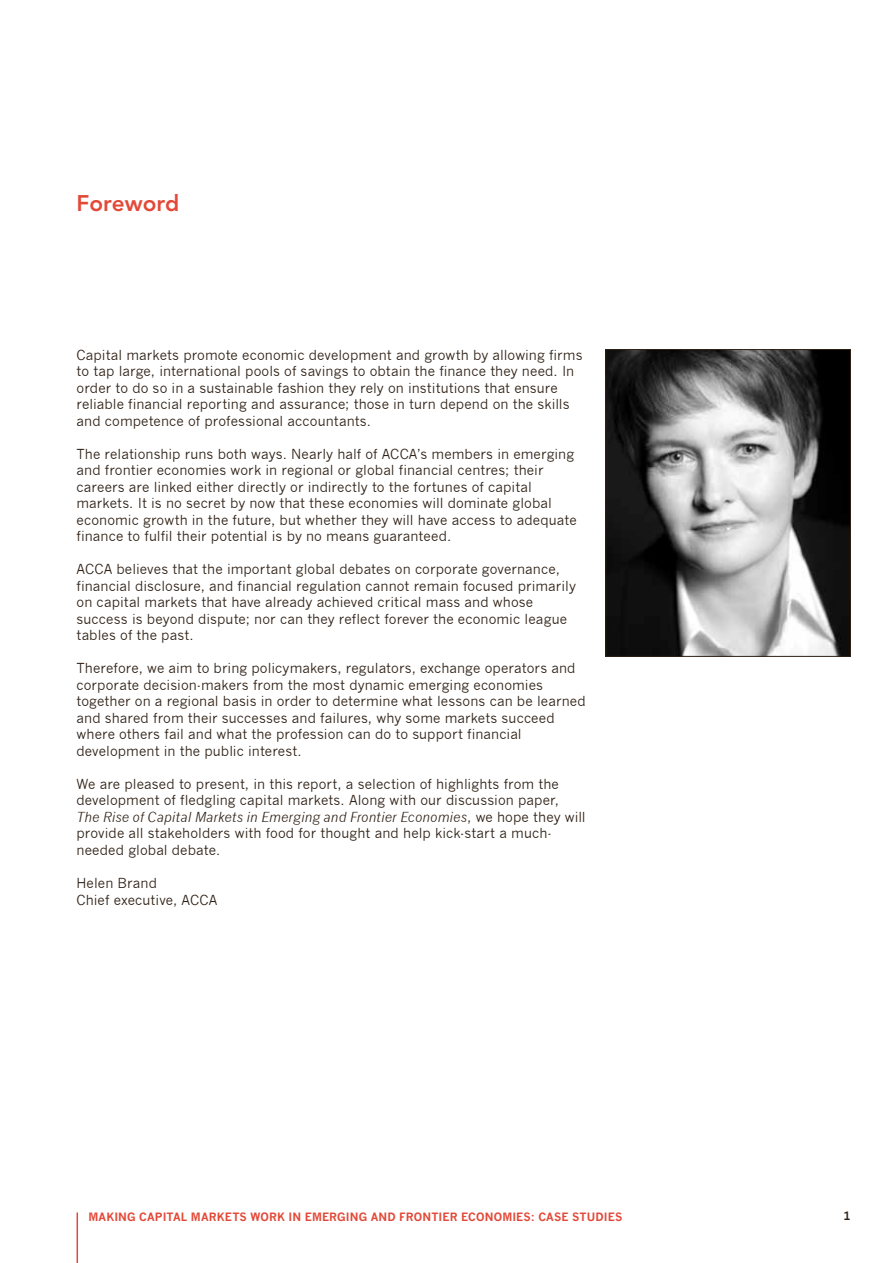
<style>
.page{position:relative;width:893px;height:1263px;background:#fff}
.page>*{position:absolute;margin:0;border:0;box-sizing:border-box;transform-origin:0 0}
.Heading_L1__Chapter{font:800 22.5px "Avenir";color:#e34938}
.body_text{font:13.5px/16.5px "News Gothic";letter-spacing:.005em;color:#2f2116}
.Footer_-_chapter_nam{font:700 11.25px "News Gothic";letter-spacing:.01em;color:#e34938}
.t1{font:700 11.25px "News Gothic";color:#2f2116}
.s1{font-style:italic}
</style>
<div class="page">
<hr style="left:77px;top:1212px;width:1px;height:51px;background:#e34938">
<img style="left:608px;top:351px;width:241px;height:303px">
<div style="left:606px;top:349px;width:245px;height:307px;border:1px solid #2f2116"></div>
<p class="Heading_L1__Chapter" style="left:77px;top:190px;width:104px">Foreword</p>
<p class="body_text" style="left:77px;top:346px;width:507px">Capital markets promote economic development and growth by allowing firms to tap large, international pools of savings to obtain the finance they need. In order to do so in a sustainable fashion they rely on institutions that ensure reliable financial reporting and assurance; those in turn depend on the skills and competence of professional accountants.</p>
<p class="body_text" style="left:77px;top:445px;width:502px">The relationship runs both ways. Nearly half of ACCA’s members in emerging and frontier economies work in regional or global financial centres; their careers are linked either directly or indirectly to the fortunes of capital markets. It is no secret by now that these economies will dominate global economic growth in the future, but whether they will have access to adequate finance to fulfil their potential is by no means guaranteed.</p>
<p class="body_text" style="left:77px;top:561px;width:501px">ACCA believes that the important global debates on corporate governance, financial disclosure, and financial regulation cannot remain focused primarily on capital markets that have already achieved critical mass and whose success is beyond dispute; nor can they reflect forever the economic league tables of the past.</p>
<p class="body_text" style="left:77px;top:660px;width:511px">Therefore, we aim to bring policymakers, regulators, exchange operators and corporate decision-makers from the most dynamic emerging economies together on a regional basis in order to determine what lessons can be learned and shared from their successes and failures, why some markets succeed where others fail and what the profession can do to support financial development in the public interest.</p>
<p class="body_text" style="left:77px;top:776px;width:511px">We are pleased to present, in this report, a selection of highlights from the development of fledgling capital markets. Along with our discussion paper,<br><span class="s1">The Rise of Capital Markets in Emerging and Frontier Economies</span>, we hope they will provide all stakeholders with food for thought and help kick-start a much&shy;needed global debate.</p>
<p class="body_text" style="left:77px;top:875px;width:142px">Helen Brand<br>Chief executive, ACCA</p>
<p class="Footer_-_chapter_nam" style="left:88px;top:1209px;width:536px">MAKING CAPITAL MARKETS WORK IN EMERGING AND FRONTIER ECONOMIES: CASE STUDIES</p>
<p class="t1" style="left:843px;top:1209px;width:9px">1</p>
</div>
